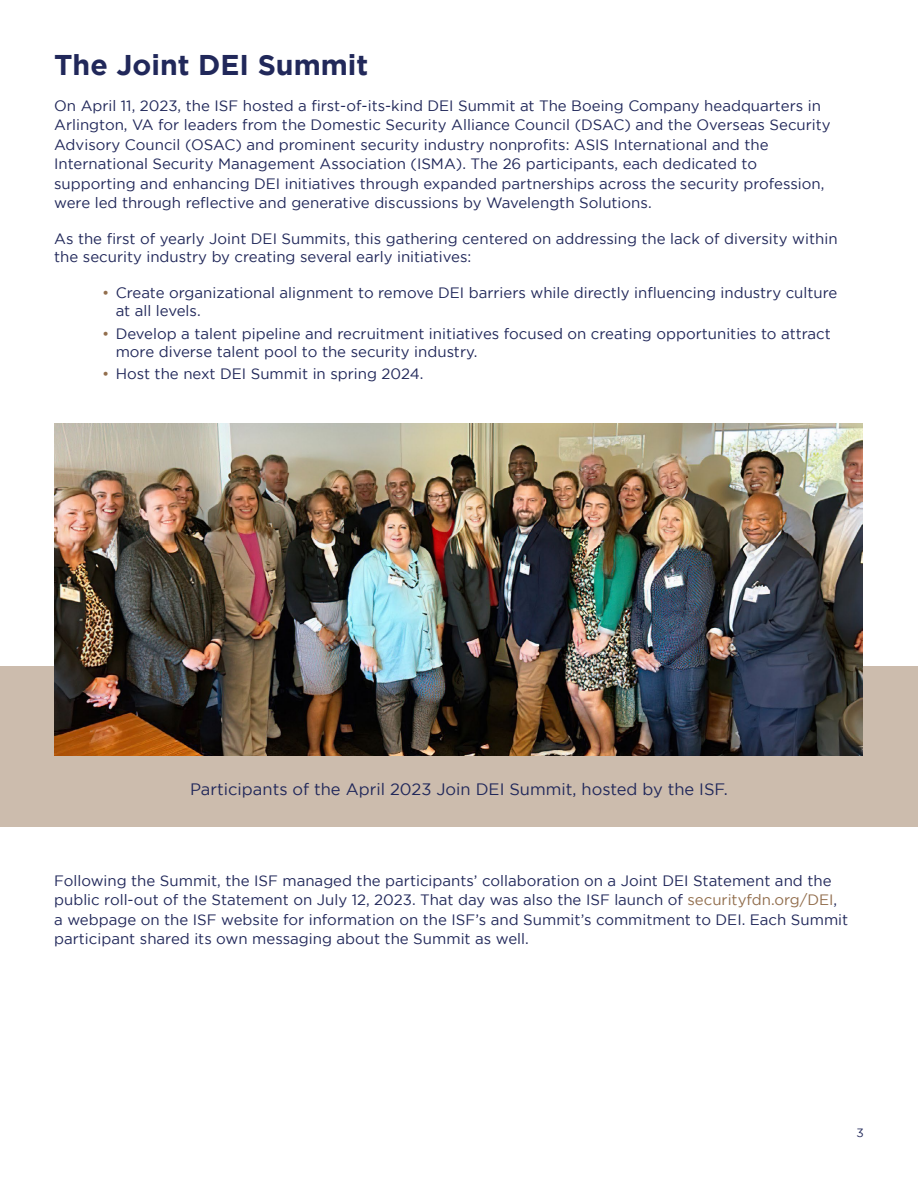
<style>
.page{position:relative;width:918px;height:1188px;background:#fff}
.page>*{position:absolute;margin:0;border:0;box-sizing:border-box;transform-origin:0 0}
.t1{font:700 28.5px "Gotham";color:#21285a}
.t2{font:16.5px "Gotham";color:#21285a}
.t3{font:15px/19.5px "Gotham";color:#21285a}
.t4{font:12px "Gotham";color:#21285a}
.s1{color:#926e4d}
</style>
<div class="page">
<div style="left:0;top:666px;width:918px;height:161px;background:#ccbcad"></div>
<img style="left:54px;top:423px;width:809px;height:333px">
<h1 class="t1" style="left:54px;top:48px;width:316px">The Joint DEI Summit</h1>
<p class="t3" style="left:54px;top:96px;width:778px">On April 11, 2023, the ISF hosted a first-of-its-kind DEI Summit at The Boeing Company headquarters in Arlington, VA for leaders from the Domestic Security Alliance Council (DSAC) and the Overseas Security Advisory Council (OSAC) and prominent security industry nonprofits: ASIS International and the International Security Management Association (ISMA). The 26 participants, each dedicated to supporting and enhancing DEI initiatives through expanded partnerships across the security profession, were led through reflective and generative discussions by Wavelength Solutions.</p>
<p class="t3" style="left:54px;top:230px;width:785px;line-height:18px">As the first of yearly Joint DEI Summits, this gathering centered on addressing the lack of diversity within the security industry by creating several early initiatives:</p>
<p class="t3" style="left:116px;top:284px;width:723px;line-height:18px;text-indent:-14px"><span class="s1">•</span> Create organizational alignment to remove DEI barriers while directly influencing industry culture at all levels.</p>
<p class="t3" style="left:116px;top:324px;width:717px;line-height:18px;text-indent:-14px"><span class="s1">•</span> Develop a talent pipeline and recruitment initiatives focused on creating opportunities to attract more diverse talent pool to the security industry.</p>
<p class="t3" style="left:102px;top:364px;width:323px"><span class="s1">•</span> Host the next DEI Summit in spring 2024.</p>
<p class="t2" style="left:190px;top:780px;width:539px">Participants of the April 2023 Join DEI Summit, hosted by the ISF.</p>
<p class="t3" style="left:54px;top:870px;width:796px">Following the Summit, the ISF managed the participants’ collaboration on a Joint DEI Statement and the public roll-out of the Statement on July 12, 2023. That day was also the ISF launch of <span class="s1">securityfdn.org/DEI</span>, a webpage on the ISF website for information on the ISF’s and Summit’s commitment to DEI. Each Summit participant shared its own messaging about the Summit as well.</p>
<p class="t4" style="left:857px;top:1126px;width:9px">3</p>
</div>
